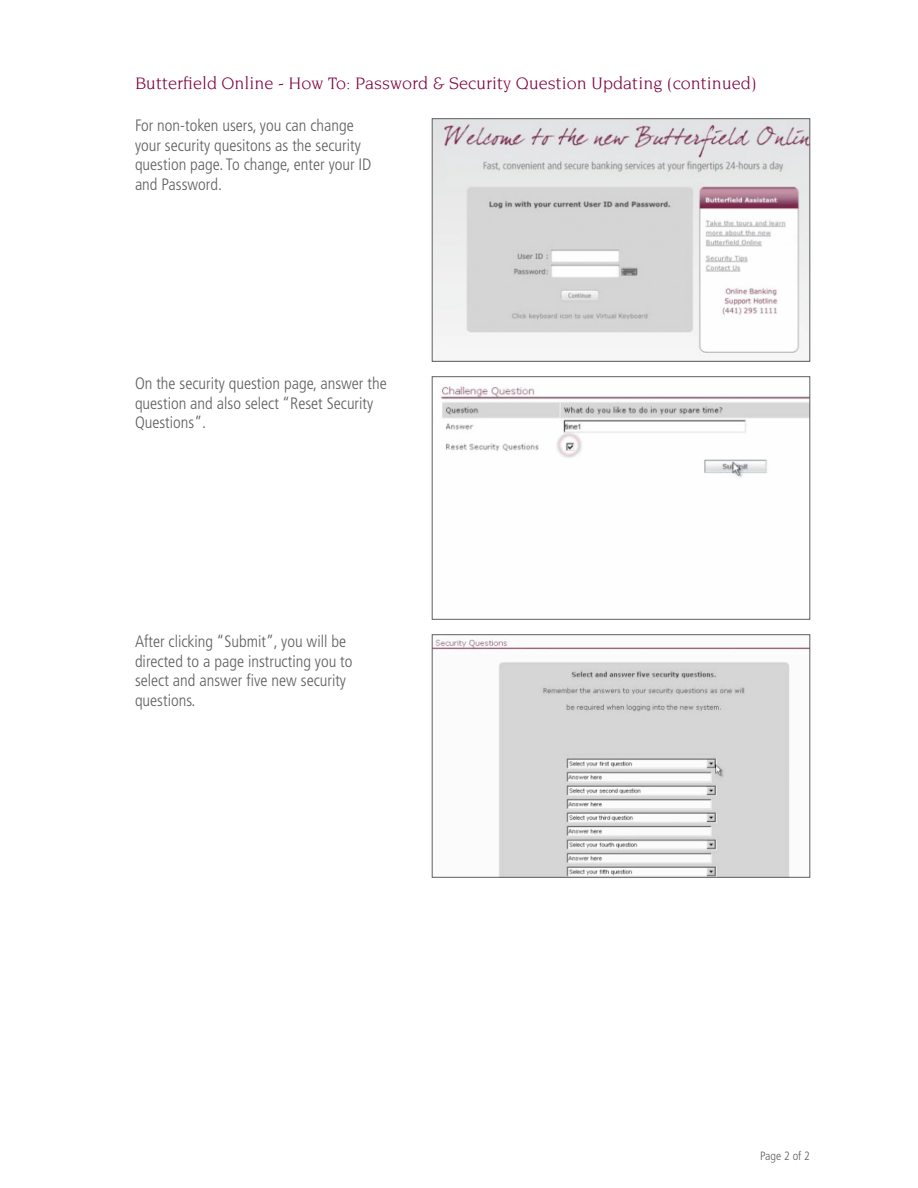
<style>
.page{position:relative;width:918px;height:1188px;background:#fff}
.page>*{position:absolute;margin:0;border:0;box-sizing:border-box;transform-origin:0 0}
.t1{font:18px "Novarese";color:#7c0040}
.t2{font:300 condensed 16.5px/19.8px "Frutiger";color:#5f5f62}
.t3{font:300 condensed 12px "Frutiger";color:#5f5f62}
</style>
<div class="page">
<img style="left:434px;top:639px;width:374px;height:237px">
<div style="left:432px;top:634px;width:378px;height:244px;border:1px solid #5f5f62"></div>
<img style="left:434px;top:120px;width:374px;height:237px">
<div style="left:432px;top:118px;width:378px;height:244px;border:1px solid #5f5f62"></div>
<img style="left:441px;top:386px;width:367px;height:92px">
<div style="left:432px;top:376px;width:378px;height:244px;border:1px solid #5f5f62"></div>
<p class="t1" style="left:135px;top:73px;width:623px">Butterfield Online - How To: Password &amp; Security Question Updating (continued)</p>
<p class="t2" style="left:135px;top:116px;width:238px">For non-token users, you can change your security quesitons as the security question page. To change, enter your ID and Password.</p>
<p class="t2" style="left:135px;top:374px;width:253px">On the security question page, answer the question and also select “Reset Security<br>Questions”.</p>
<p class="t2" style="left:135px;top:632px;width:219px">After clicking “Submit”, you will be directed to a page instructing you to select and answer five new security questions.</p>
<p class="t3" style="left:760px;top:1149px;width:51px">Page 2 of 2</p>
</div>
